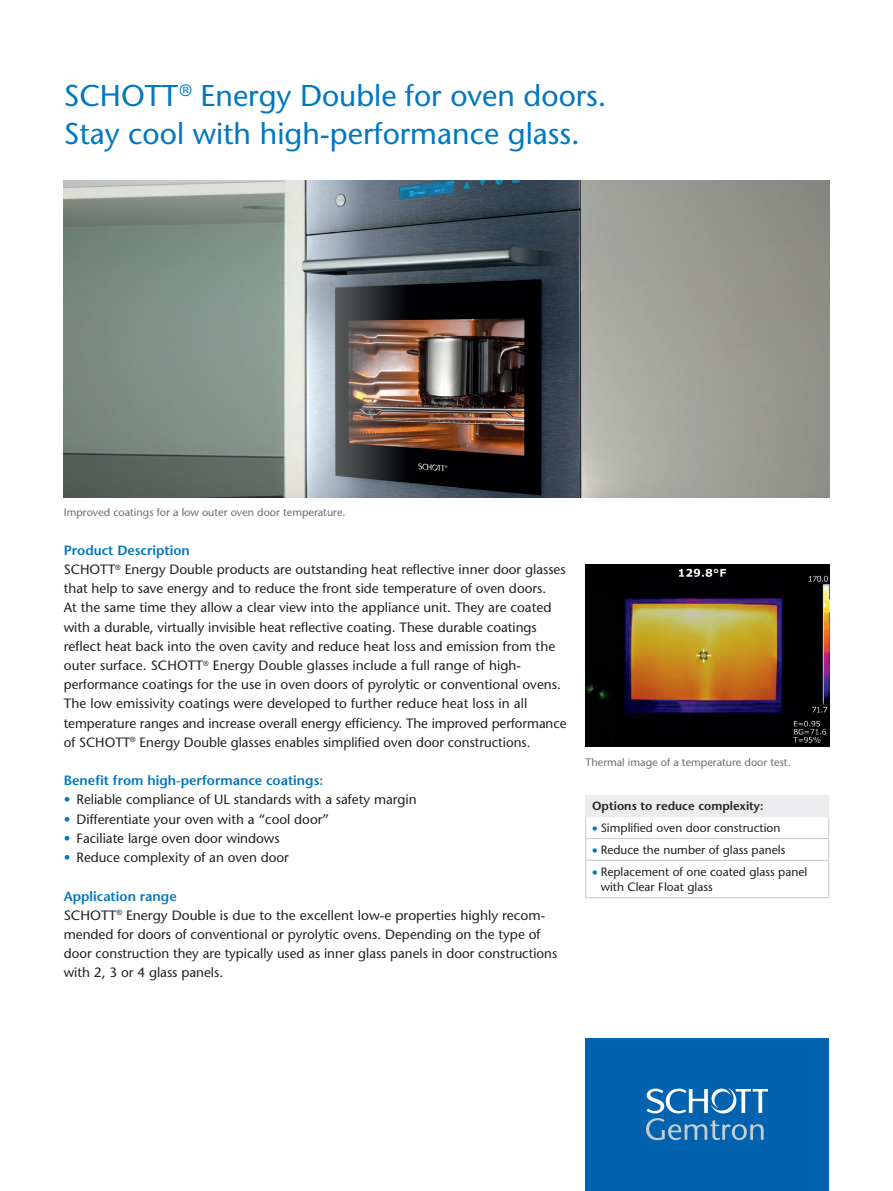
<style>
.page{position:relative;width:893px;height:1191px;background:#fff}
.page>*{position:absolute;margin:0;border:0;box-sizing:border-box;transform-origin:0 0}
.Headline_blau{font:500 30px "Stone Sans Std";color:#0077c0}
.Copy{font:500 13.5px/19.2px "Stone Sans Std";color:#231f20}
.Subline{font:600 13.5px "Stone Sans Std";color:#0077c0}
.Tabellentext{font:500 12px/15.8px "Stone Sans Std";color:#231f20}
.Tabellenkopf{font:600 12px "Stone Sans Std";color:#231f20}
.Fussnote{font:500 10.8px "Stone Sans Std";color:#6c6d70}
.s1{color:#0077c0}
</style>
<div class="page">
<div style="left:585px;top:1038px;width:244px;height:153px;background:#0162b0"></div>
<svg style="left:646px;top:1088px;width:122px;height:52px"></svg>
<img style="left:585px;top:564px;width:244px;height:183px">
<img style="left:64px;top:180px;width:765px;height:317px">
<div style="left:586px;top:795px;width:243px;height:22px;background:#ececee"></div>
<hr style="left:585px;top:838px;width:244px;height:1px;background:#c7c8ca">
<hr style="left:585px;top:860px;width:244px;height:1px;background:#c7c8ca">
<hr style="left:585px;top:860px;width:1px;height:37px;background:#c7c8ca">
<hr style="left:828px;top:860px;width:1px;height:37px;background:#c7c8ca">
<hr style="left:585px;top:897px;width:244px;height:1px;background:#c7c8ca">
<svg style="left:585px;top:795px;width:1px;height:65px"></svg>
<svg style="left:828px;top:817px;width:1px;height:43px"></svg>
<hr style="left:585px;top:816px;width:244px;height:1px;background:#ececee">
<p class="Headline_blau" style="left:64px;top:78px;width:544px">SCHOTT<sup>®</sup> Energy Double for oven doors.</p>
<p class="Headline_blau" style="left:64px;top:116px;width:518px">Stay cool with high-performance glass.</p>
<p class="Fussnote" style="left:64px;top:506px;width:283px">Improved coatings for a low outer oven door temperature.</p>
<p class="Subline" style="left:64px;top:542px;width:128px">Product Description</p>
<p class="Copy" style="left:64px;top:560px;width:504px">SCHOTT<sup>®</sup> Energy Double products are outstanding heat reflective inner door glasses that help to save energy and to reduce the front side temperature of oven doors.<br>At the same time they allow a clear view into the appliance unit. They are coated with a durable, virtually invisible heat reflective coating. These durable coatings reflect heat back into the oven cavity and reduce heat loss and emission from the outer surface. SCHOTT<sup>®</sup> Energy Double glasses include a full range of high&shy;performance coatings for the use in oven doors of pyrolytic or conventional ovens.<br>The low emissivity coatings were developed to further reduce heat loss in all temperature ranges and increase overall energy efficiency. The improved performance of SCHOTT<sup>®</sup> Energy Double glasses enables simplified oven door constructions.</p>
<p class="Subline" style="left:64px;top:772px;width:261px">Benefit from high-performance coatings:</p>
<p class="Copy" style="left:64px;top:790px;width:354px"><span class="s1">•</span> Reliable compliance of UL standards with a safety margin</p>
<p class="Copy" style="left:64px;top:809px;width:267px"><span class="s1">•</span> Differentiate your oven with a “cool door”</p>
<p class="Copy" style="left:64px;top:828px;width:217px"><span class="s1">•</span> Faciliate large oven door windows</p>
<p class="Copy" style="left:64px;top:848px;width:227px"><span class="s1">•</span> Reduce complexity of an oven door</p>
<p class="Subline" style="left:64px;top:887px;width:114px">Application range</p>
<p class="Copy" style="left:64px;top:905px;width:495px">SCHOTT<sup>®</sup> Energy Double is due to the excellent low-e properties highly recom&shy;mended for doors of conventional or pyrolytic ovens. Depending on the type of door construction they are typically used as inner glass panels in door constructions with 2, 3 or 4 glass panels.</p>
<p class="Fussnote" style="left:585px;top:756px;width:207px">Thermal image of a temperature door test.</p>
<p class="Tabellenkopf" style="left:592px;top:799px;width:173px">Options to reduce complexity:</p>
<p class="Tabellentext" style="left:592px;top:820px;width:190px"><span class="s1">•</span> Simplified oven door construction</p>
<p class="Tabellentext" style="left:592px;top:842px;width:195px"><span class="s1">•</span> Reduce the number of glass panels</p>
<p class="Tabellentext" style="left:601px;top:863px;width:208px;text-indent:-9px"><span class="s1">•</span> Replacement of one coated glass panel with Clear Float glass</p>
</div>
